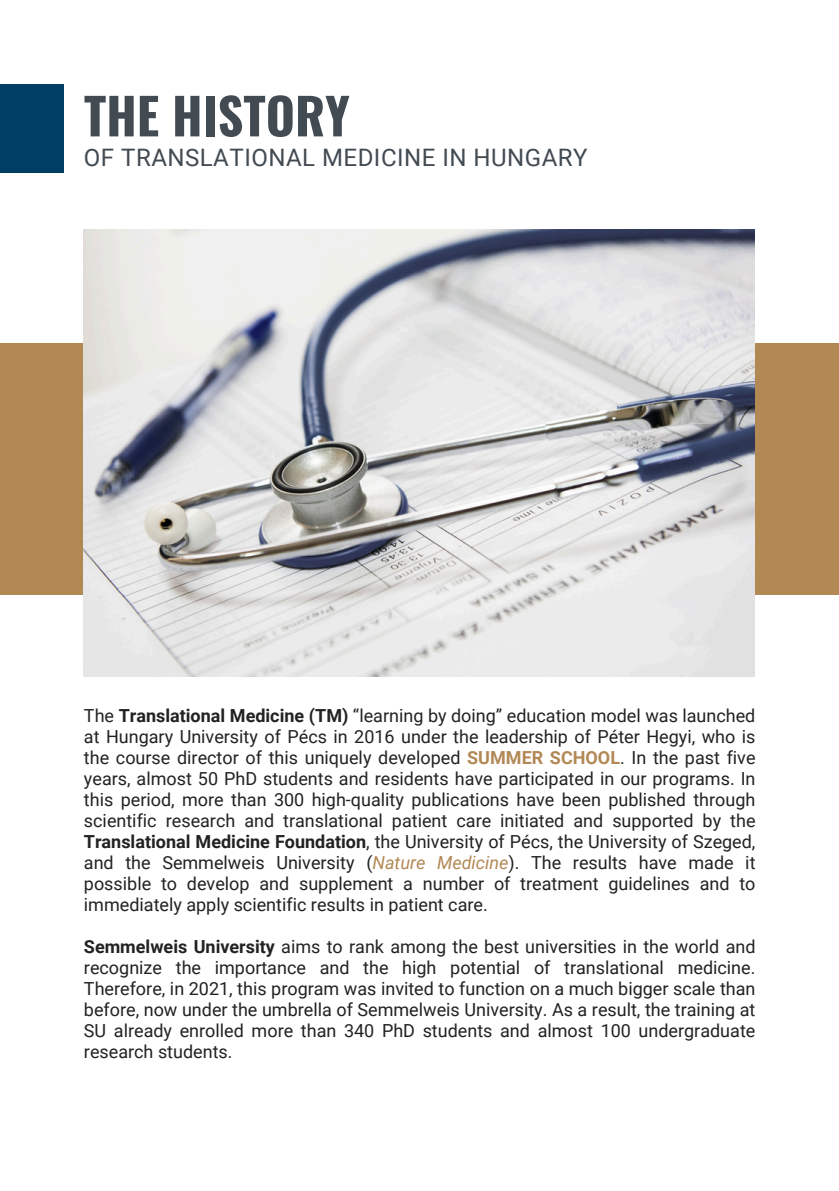
<style>
.page{position:relative;width:839px;height:1191px;background:#fff}
.page>*{position:absolute;margin:0;border:0;box-sizing:border-box;transform-origin:0 0}
.t1{font:700 50px "Oswald";color:#424a52}
.t2{font:24px "Roboto";letter-spacing:.02em;color:#424a52}
.t3{font:18px/21px "Roboto";color:#222;text-align:justify}
.s1{font-weight:700}
.s2{font-weight:700;color:#b28855}
.s3{font-style:italic;color:#b28855}
</style>
<div class="page">
<div style="left:0;top:84px;width:64px;height:88px;background:#003e65"></div>
<div style="left:0;top:344px;width:838px;height:251px;background:#b28855"></div>
<img style="left:84px;top:230px;width:670px;height:447px">
<p class="t1" style="left:84px;top:77px;width:267px">THE HISTORY</p>
<p class="t2" style="left:84px;top:144px;width:505px">OF TRANSLATIONAL MEDICINE IN HUNGARY</p>
<h2 class="t3" style="left:84px;top:706px;width:673px">The <span class="s1">Translational Medicine (TM)</span> “learning by doing” education model was launched at Hungary University of Pécs in 2016 under the leadership of Péter Hegyi, who is the course director of this uniquely developed <span class="s2">SUMMER SCHOOL</span>. In the past five years, almost 50 PhD students and residents have participated in our programs. In this period, more than 300 high-quality publications have been published through scientific research and translational patient care initiated and supported by the <span class="s1">Translational Medicine Foundation</span>, the University of Pécs, the University of Szeged, and the Semmelweis University (<span class="s3">Nature Medicine</span>). The results have made it possible to develop and supplement a number of treatment guidelines and to immediately apply scientific results in patient care.</h2>
<p class="t3" style="left:84px;top:937px;width:673px"><span class="s1">Semmelweis University</span> aims to rank among the best universities in the world and recognize the importance and the high potential of translational medicine.<br>Therefore, in 2021, this program was invited to function on a much bigger scale than before, now under the umbrella of Semmelweis University. As a result, the training at SU already enrolled more than 340 PhD students and almost 100 undergraduate research students.</p>
</div>
